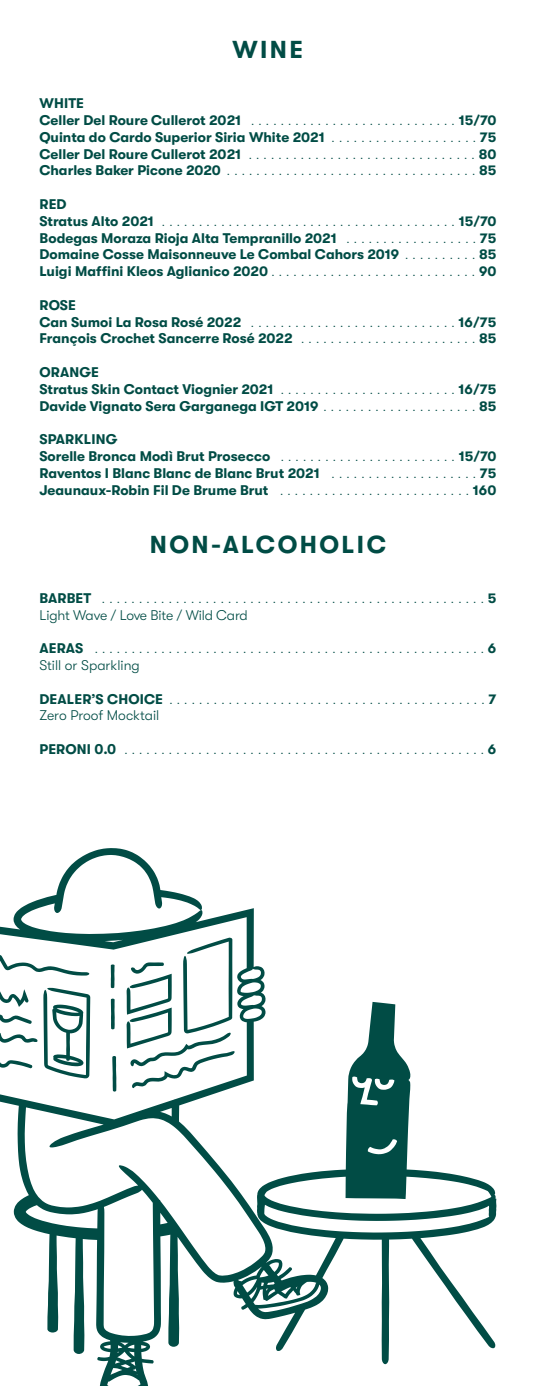
<style>
.page{position:relative;width:536px;height:1386px;background:#fff}
.page>*{position:absolute;margin:0;border:0;box-sizing:border-box;transform-origin:0 0}
.t1{font:700 24.5px "GT Walsheim";letter-spacing:.1em;color:#014c45}
.t2{font:700 14px/16.8px "GT Walsheim";color:#014c45}
.t3{font:100 14px/16.8px "GT Walsheim";color:#014c45;text-align:right}
.t4{font:300 14px "GT Walsheim";letter-spacing:-.01em;color:#014c45}
.s1{font-weight:100}
.s2{font-weight:700}
.s3{font-weight:300}
</style>
<div class="page">
<svg style="left:0;top:848px;width:496px;height:538px"></svg>
<svg style="left:0;top:955px;width:89px;height:21px"></svg>
<svg style="left:111px;top:964px;width:3px;height:24px"></svg>
<svg style="left:111px;top:999px;width:4px;height:30px"></svg>
<svg style="left:112px;top:1056px;width:4px;height:36px"></svg>
<svg style="left:0;top:988px;width:90px;height:90px"></svg>
<svg style="left:126px;top:938px;width:109px;height:150px"></svg>
<h1 class="t1" style="left:232px;top:36px;width:72px">WINE</h1>
<p class="t2" style="left:39px;top:95px;width:458px">WHITE<br>Celler Del Roure Cullerot 2021<br>Quinta do Cardo Superior Siria White 2021<br>Celler Del Roure Cullerot 2021<br>Charles Baker Picone 2020<span class="s1">..................................</span>85</p>
<p class="t2" style="left:39px;top:196px;width:458px">RED<br>Stratus Alto 2021<br>Bodegas Moraza Rioja Alta Tempranillo 2021<br>Domaine Cosse Maisonneuve Le Combal Cahors 2019 <span class="s1">. . . . . . . . . .</span> 85<br>Luigi Maffini Kleos Aglianico 2020<span class="s1">............................</span>90</p>
<p class="t2" style="left:39px;top:297px;width:255px">ROSE<br>Can Sumoi La Rosa Rosé 2022<br>François Crochet Sancerre Rosé 2022</p>
<p class="t2" style="left:39px;top:364px;width:458px">ORANGE<br>Stratus Skin Contact Viognier 2021<br>Davide Vignato Sera Garganega IGT 2019 <span class="s1">. . . . . . . . . . . . . . . . . . . . .</span> 85</p>
<p class="t2" style="left:39px;top:431px;width:282px">SPARKLING<br>Sorelle Bronca Modì Brut Prosecco<br>Raventos I Blanc Blanc de Blanc Brut 2021<br>Jeaunaux-Robin Fil De Brume Brut</p>
<p class="t3" style="left:248px;top:112px;width:249px">............................<span class="s2">15/70 </span>....................<span class="s2">75 </span>...............................<span class="s2">80</span></p>
<p class="t3" style="left:161px;top:213px;width:336px">........................................<span class="s2">15/70 </span>..................<span class="s2">75</span></p>
<p class="t3" style="left:250px;top:314px;width:247px">............................<span class="s2">16/75 </span>........................<span class="s2">85</span></p>
<p class="t3" style="left:280px;top:381px;width:217px">........................<span class="s2">16/75</span></p>
<p class="t3" style="left:280px;top:448px;width:218px">........................<span class="s2">15/70 </span>....................<span class="s2">75 </span>..........................<span class="s2">160</span></p>
<h1 class="t1" style="left:150px;top:531px;width:238px">NON-ALCOHOLIC</h1>
<p class="t2" style="left:39px;top:590px;width:53px">BARBET</p>
<p class="t4" style="left:39px;top:607px;width:210px">Light Wave / Love Bite / Wild Card</p>
<p class="t2" style="left:39px;top:640px;width:45px">AERAS</p>
<p class="t4" style="left:39px;top:657px;width:102px">Still or Sparkling</p>
<p class="t3" style="left:39px;top:691px;width:458px;text-align:left"><span class="s2">DEALER’S CHOICE</span> ...........................................<span class="s2">7<br></span><span class="s3">Zero Proof Mocktail</span></p>
<p class="t2" style="left:39px;top:741px;width:78px">PERONI 0.0</p>
<p class="t3" style="left:101px;top:590px;width:396px">....................................................<span class="s2">5</span></p>
<p class="t3" style="left:94px;top:640px;width:403px">.....................................................<span class="s2">6</span></p>
<p class="t3" style="left:124px;top:741px;width:373px">.................................................<span class="s2">6</span></p>
</div>
